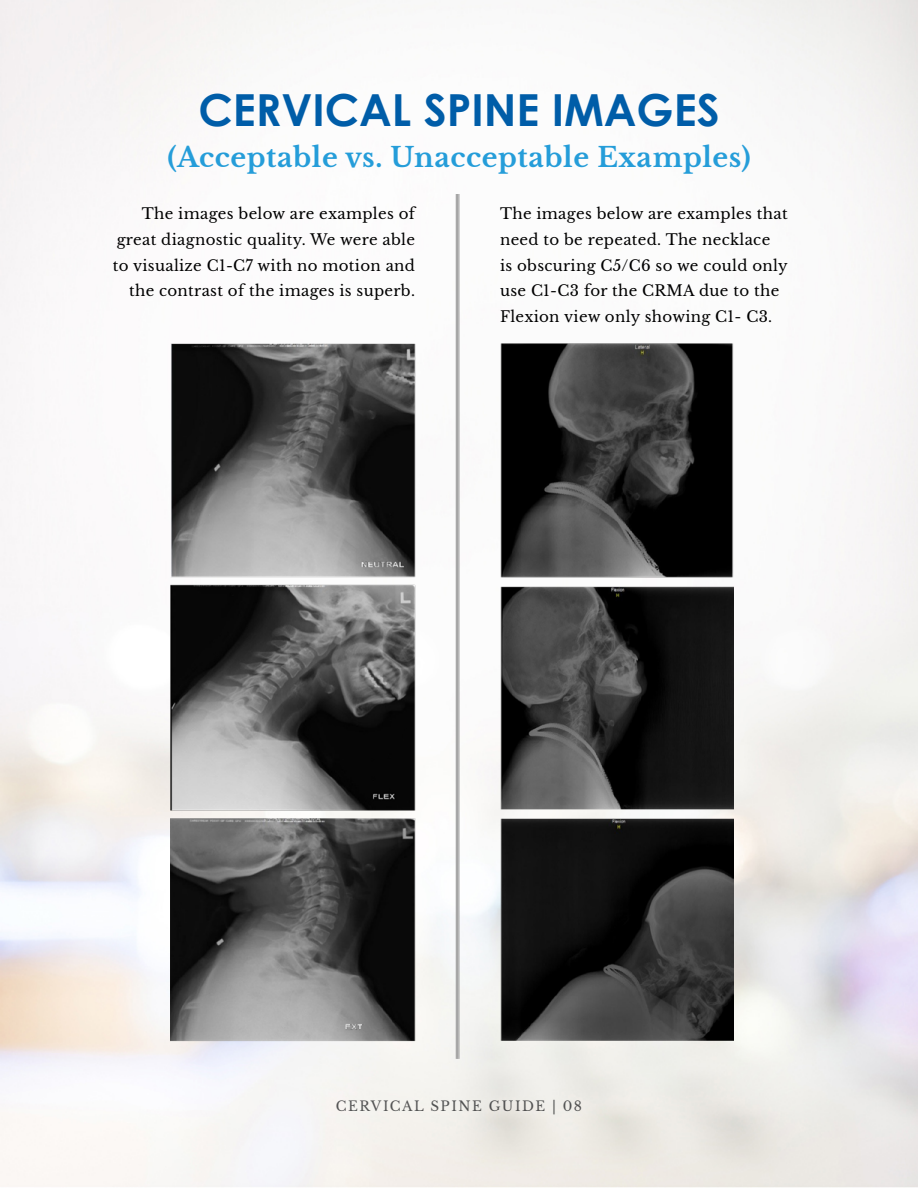
<style>
.page{position:relative;width:918px;height:1188px;background:#fff}
.page>*{position:absolute;margin:0;border:0;box-sizing:border-box;transform-origin:0 0}
.t1{font:700 44.25px "Century Gothic";color:#005da8}
.t2{font:700 27px "Libre Baskerville";letter-spacing:.02em;color:#259dd9}
.t3{font:15px/25.8px "Libre Baskerville";letter-spacing:.02em;color:#000;text-align:right}
.t4{font:13.5px "Libre Baskerville";letter-spacing:.11em;color:#58595b}
</style>
<div class="page">
<img style="left:170px;top:194px;width:564px;height:865px">
<h1 class="t1" style="left:198px;top:76px;width:523px">CERVICAL SPINE IMAGES</h1>
<h2 class="t2" style="left:167px;top:140px;width:585px">(Acceptable vs. Unacceptable Examples)</h2>
<p class="t3" style="left:113px;top:201px;width:304px">The images below are examples of great diagnostic quality. We were able to visualize C1-C7 with no motion and the contrast of the images is superb.</p>
<p class="t3" style="left:500px;top:201px;width:289px;text-align:left">The images below are examples that need to be repeated. The necklace<br>is obscuring C5/C6 so we could only use C1-C3 for the CRMA due to the Flexion view only showing C1- C3.</p>
<p class="t4" style="left:336px;top:1098px;width:248px">CERVICAL SPINE GUIDE | 08</p>
</div>
